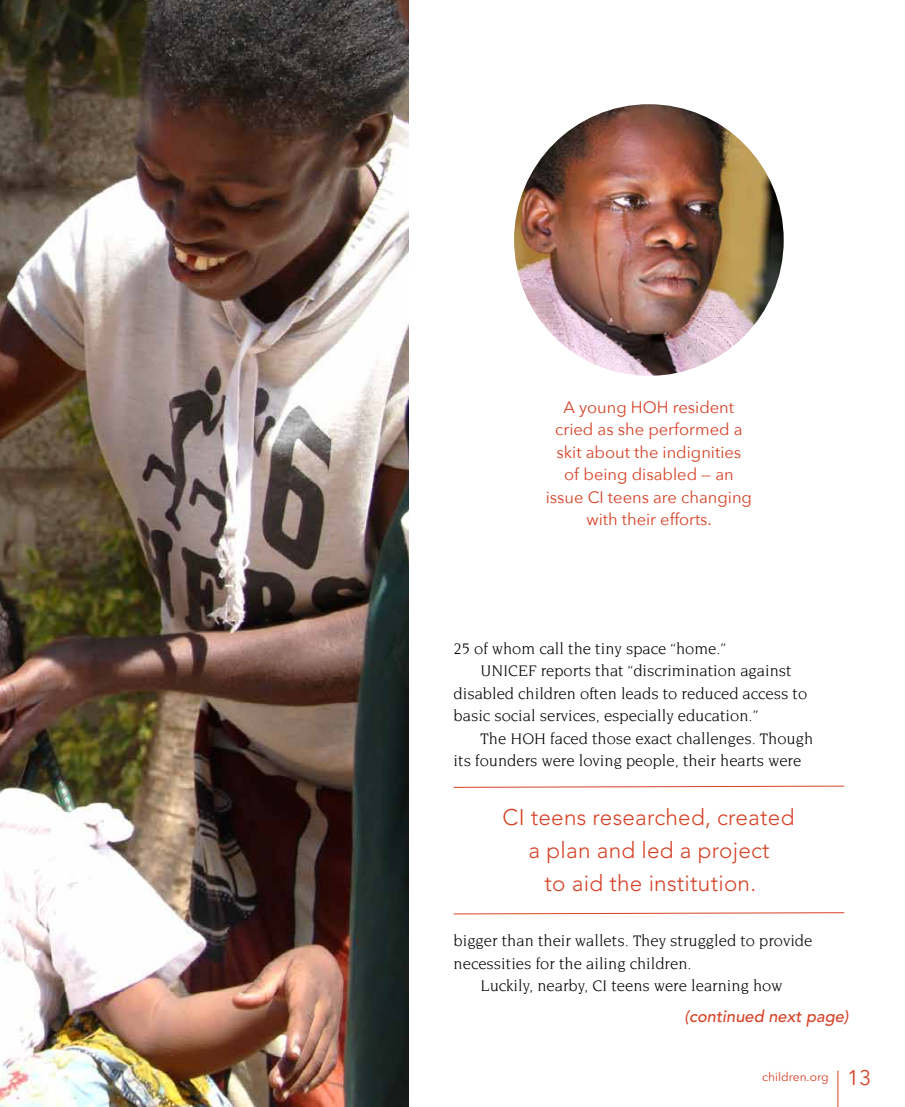
<style>
.page{position:relative;width:905px;height:1107px;background:#fff}
.page>*{position:absolute;margin:0;border:0;box-sizing:border-box;transform-origin:0 0}
.t1{font:300 22.5px/33px "Avenir LT Std";letter-spacing:.01em;color:#d64227;text-align:center}
.t2{font:16.5px "Novarese Std";color:#000101}
.t3{font:16.5px/22.5px "Avenir Next";color:#d64227;text-align:center}
.t4{font:italic 500 16.5px "Avenir LT Std";color:#d64227}
.t5{font:12px "Avenir Next Rounded Std";color:#d64227}
.s1{font-size:21px}
</style>
<div class="page">
<img style="left:0;top:0;width:408px;height:1107px">
<img style="left:514px;top:104px;width:269px;height:272px">
<svg style="left:453px;top:785px;width:392px;height:3px"></svg>
<svg style="left:453px;top:912px;width:392px;height:3px"></svg>
<hr style="left:837px;top:1071px;width:1px;height:36px;background:#d64227">
<p class="t3" style="left:545px;top:395px;width:208px">A young HOH resident cried as she performed a skit about the indignities<br>of being disabled — an issue CI teens are changing with their efforts.</p>
<p class="t2" style="left:453px;top:639px;width:274px">25 of whom call the tiny space “home.”</p>
<p class="t2" style="left:480px;top:662px;width:312px">UNICEF reports that “discrimination against</p>
<p class="t2" style="left:453px;top:684px;width:355px">disabled children often leads to reduced access to</p>
<p class="t2" style="left:453px;top:707px;width:306px">basic social services, especially education.”</p>
<p class="t2" style="left:480px;top:729px;width:334px">The HOH faced those exact challenges. Though</p>
<p class="t2" style="left:453px;top:752px;width:349px">its founders were loving people, their hearts were</p>
<h1 class="t1" style="left:502px;top:801px;width:293px">CI teens researched, created a plan and led a project<br>to aid the institution.</h1>
<p class="t2" style="left:453px;top:932px;width:360px">bigger than their wallets. They struggled to provide</p>
<p class="t2" style="left:453px;top:954px;width:240px">necessities for the ailing children.</p>
<p class="t2" style="left:480px;top:977px;width:303px">Luckily, nearby, CI teens were learning how</p>
<p class="t4" style="left:684px;top:1006px;width:165px">(continued next page)</p>
<p class="t5" style="left:762px;top:1070px;width:111px">children.org <span class="s1">13</span></p>
</div>
